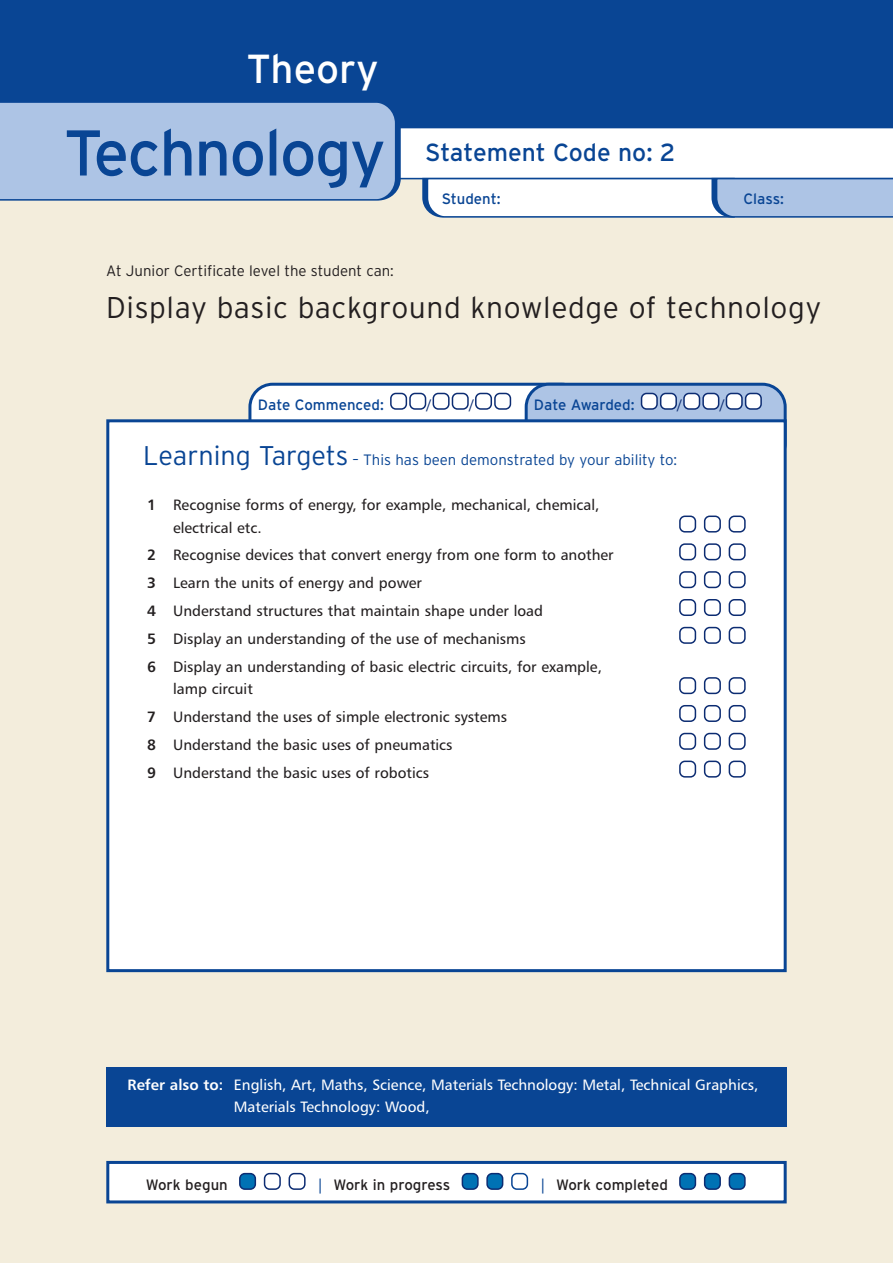
<style>
.page{position:relative;width:893px;height:1263px;background:#f3eddc}
.page>*{position:absolute;margin:0;border:0;box-sizing:border-box;transform-origin:0 0}
.t1{font:64.5px "Interstate";letter-spacing:-.025em;color:#094594}
.t2{font:40.5px "Interstate";color:#fff}
.t3{font:300 30px "Interstate";letter-spacing:.02em;color:#231f20}
.t4{font:24.75px "Interstate";color:#094594}
.t5{font:15px/27.8px "Humanist 777 BT Roman B";color:#231f20}
.t6{font:15px/22.5px "Humanist 777 BT Roman B";color:#fff}
.t7{font:300 15px "Interstate";color:#094594}
.t8{font:15px "Interstate";color:#094594}
.t9{font:300 15px "Interstate";color:#231f20}
.t10{font:15px "Interstate";color:#231f20}
.t11{font:15px "Humanist 777 BT Roman B";color:#0c2c72}
.s1{font-size:27px}
.s2{font-family:"Humanist 777 BT Bold B"}
.s3{font-family:"Humanist 777 BT Roman B";color:#094594}
</style>
<div class="page">
<div style="left:0;top:0;width:893px;height:128px;background:#094594"></div>
<div style="left:404px;top:128px;width:489px;height:52px;background:#fff"></div>
<svg style="left:419px;top:177px;width:474px;height:41px;background:#cbd8ea"></svg>
<div style="left:0;top:102px;width:404px;height:99px;background:#adc4e5"></div>
<svg style="left:248px;top:383px;width:539px;height:36px;background:#bfcee4"></svg>
<div style="left:108px;top:421px;width:677px;height:550px;background:#fff"></div>
<svg style="left:729px;top:761px;width:17px;height:17px"></svg>
<svg style="left:704px;top:761px;width:17px;height:17px"></svg>
<svg style="left:679px;top:761px;width:17px;height:17px"></svg>
<svg style="left:729px;top:733px;width:17px;height:17px"></svg>
<svg style="left:704px;top:733px;width:17px;height:17px"></svg>
<svg style="left:679px;top:733px;width:17px;height:17px"></svg>
<svg style="left:729px;top:705px;width:17px;height:17px"></svg>
<svg style="left:704px;top:705px;width:17px;height:17px"></svg>
<svg style="left:679px;top:705px;width:17px;height:17px"></svg>
<svg style="left:729px;top:677px;width:17px;height:17px"></svg>
<svg style="left:704px;top:677px;width:17px;height:17px"></svg>
<svg style="left:679px;top:677px;width:17px;height:17px"></svg>
<svg style="left:729px;top:627px;width:17px;height:17px"></svg>
<svg style="left:704px;top:627px;width:17px;height:17px"></svg>
<svg style="left:679px;top:627px;width:17px;height:17px"></svg>
<svg style="left:729px;top:599px;width:17px;height:17px"></svg>
<svg style="left:704px;top:599px;width:17px;height:17px"></svg>
<svg style="left:679px;top:599px;width:17px;height:17px"></svg>
<svg style="left:729px;top:571px;width:17px;height:17px"></svg>
<svg style="left:704px;top:571px;width:17px;height:17px"></svg>
<svg style="left:679px;top:571px;width:17px;height:17px"></svg>
<svg style="left:729px;top:543px;width:17px;height:17px"></svg>
<svg style="left:704px;top:543px;width:17px;height:17px"></svg>
<svg style="left:679px;top:543px;width:17px;height:17px"></svg>
<svg style="left:729px;top:515px;width:17px;height:17px"></svg>
<svg style="left:704px;top:515px;width:17px;height:17px"></svg>
<svg style="left:679px;top:515px;width:17px;height:17px"></svg>
<div style="left:106px;top:419px;width:681px;height:553px;border:3px solid #094594"></div>
<div style="left:106px;top:1067px;width:681px;height:60px;background:#094594"></div>
<div style="left:108px;top:1162px;width:677px;height:40px;background:#fff"></div>
<svg style="left:729px;top:1173px;width:17px;height:17px"></svg>
<svg style="left:704px;top:1173px;width:17px;height:17px"></svg>
<svg style="left:679px;top:1173px;width:17px;height:17px"></svg>
<svg style="left:511px;top:1173px;width:17px;height:17px"></svg>
<svg style="left:486px;top:1173px;width:17px;height:17px"></svg>
<svg style="left:462px;top:1173px;width:17px;height:17px"></svg>
<svg style="left:289px;top:1173px;width:17px;height:17px"></svg>
<svg style="left:264px;top:1173px;width:17px;height:17px"></svg>
<svg style="left:239px;top:1173px;width:17px;height:17px"></svg>
<div style="left:106px;top:1161px;width:681px;height:42px;border:3px solid #094594"></div>
<h2 class="t2" style="left:247px;top:46px;width:134px">Theory</h2>
<h1 class="t1" style="left:64px;top:116px;width:323px">Technology</h1>
<h3 class="t4" style="left:425px;top:138px;width:252px">Statement Code no: 2</h3>
<p class="t8" style="left:442px;top:190px;width:60px">Student:</p>
<p class="t8" style="left:743px;top:190px;width:42px">Class:</p>
<p class="t9" style="left:106px;top:262px;width:289px">At Junior Certificate level the student can:</p>
<h3 class="t3" style="left:106px;top:290px;width:716px">Display basic background knowledge of technology</h3>
<p class="t8" style="left:258px;top:396px;width:127px">Date Commenced:</p>
<p class="t11" style="left:427px;top:398px;width:6px">/</p>
<p class="t11" style="left:469px;top:398px;width:6px">/</p>
<p class="t8" style="left:534px;top:396px;width:102px">Date Awarded:</p>
<p class="t11" style="left:678px;top:398px;width:6px">/</p>
<p class="t11" style="left:720px;top:398px;width:6px">/</p>
<p class="t7" style="left:143px;top:451px;width:535px"><span class="s1">Learning Targets</span> – This has been demonstrated by your ability to:</p>
<p class="t5" style="left:173px;top:495px;width:428px;line-height:22.5px;text-indent:-26px"><span class="s2">1</span> Recognise forms of energy, for example, mechanical, chemical, electrical etc.</p>
<p class="t5" style="left:147px;top:542px;width:468px"><span class="s2">2</span> Recognise devices that convert energy from one form to another <span class="s2">3</span> Learn the units of energy and power<br><span class="s2">4</span> Understand structures that maintain shape under load<br><span class="s2">5</span> Display an understanding of the use of mechanisms<br><span class="s2">6</span> Display an understanding of basic electric circuits, for example,</p>
<p class="t5" style="left:147px;top:676px;width:361px;text-indent:26px">lamp circuit<br><span class="s2">7</span> Understand the uses of simple electronic systems <span class="s2">8</span> Understand the basic uses of pneumatics<br><span class="s2">9</span> Understand the basic uses of robotics</p>
<p class="t6" style="left:234px;top:1075px;width:526px;text-indent:-106px"><span class="s2">Refer also to:</span> English, Art, Maths, Science, Materials Technology: Metal, Technical Graphics,<br>Materials Technology: Wood,</p>
<p class="t10" style="left:146px;top:1176px;width:83px">Work begun</p>
<p class="t10" style="left:317px;top:1176px;width:135px"><span class="s3">|</span> Work in progress</p>
<p class="t10" style="left:539px;top:1176px;width:130px"><span class="s3">|</span> Work completed</p>
</div>
